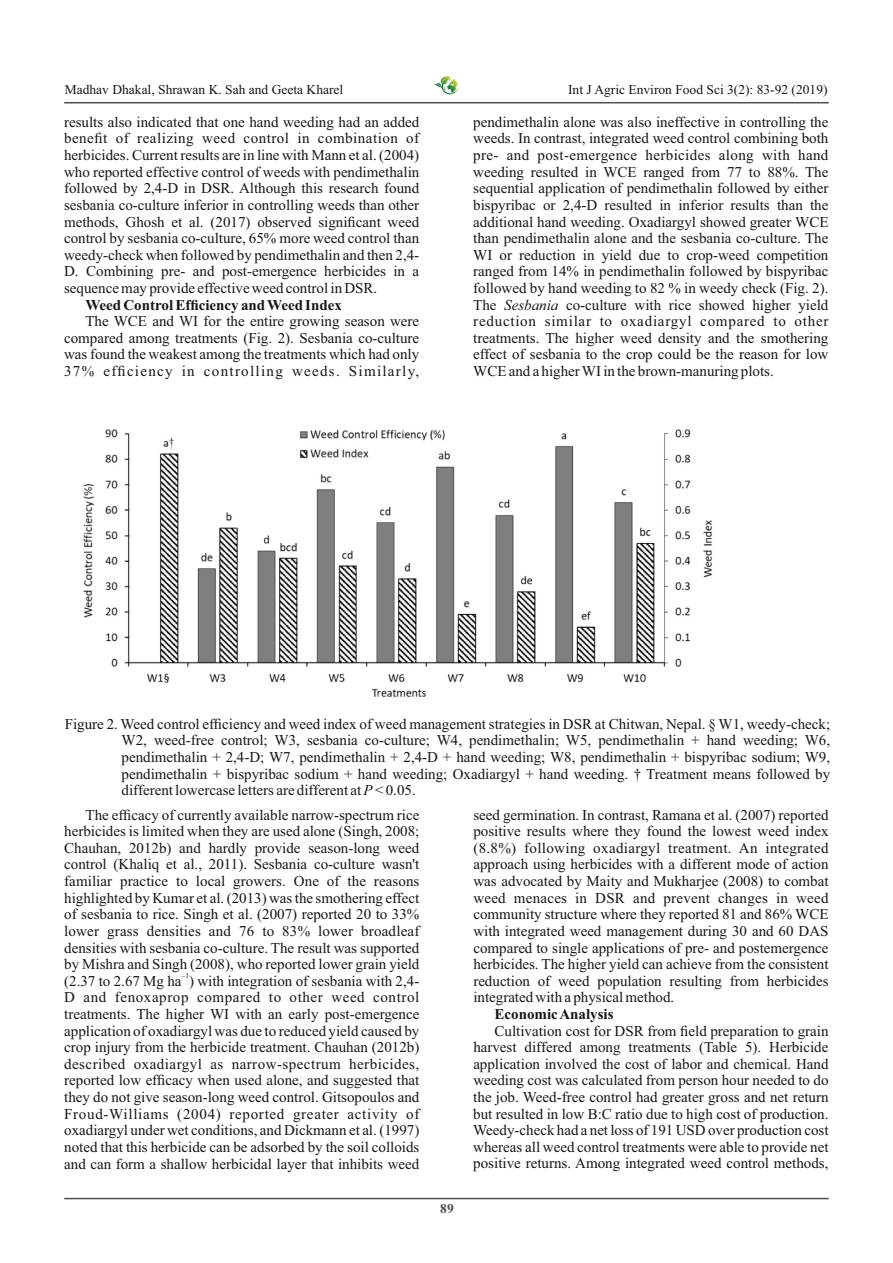
<style>
.page{position:relative;width:893px;height:1263px;background:#fff}
.page>*{position:absolute;margin:0;border:0;box-sizing:border-box;transform-origin:0 0}
.t1{font:15px/16.6px "Times New Roman";color:#151616;text-align:justify}
.t2{font:700 15px "Times New Roman";color:#151616}
.t3{font:13.5px "Times New Roman";color:#151616}
.t4{font:700 13.5px "Times New Roman";color:#4e4e4d}
.t5{font:7.5px "Times New Roman";color:#151616}
.s1{font-style:italic}
</style>
<div class="page">
<hr style="left:64px;top:1198px;width:765px;height:1px;background:#4e4e4d">
<svg style="left:434px;top:76px;width:25px;height:19px"></svg>
<hr style="left:64px;top:102px;width:765px;height:1px;background:#4e4e4d">
<img style="left:83px;top:429px;width:629px;height:268px">
<p class="t3" style="left:65px;top:84px;width:280px">Madhav Dhakal, Shrawan K. Sah and Geeta Kharel</p>
<p class="t3" style="left:568px;top:84px;width:261px">Int J Agric Environ Food Sci 3(2): 83-92 (2019)</p>
<p class="t1" style="left:64px;top:115px;width:357px">results also indicated that one hand weeding had an added benefit of realizing weed control in combination of herbicides. Current results are in line with Mann et al. (2004) who reported effective control of weeds with pendimethalin followed by 2,4-D in DSR. Although this research found sesbania co-culture inferior in controlling weeds than other methods, Ghosh et al. (2017) observed significant weed control by sesbania co-culture, 65% more weed control than weedy-check when followed by pendimethalin and then 2,4- D. Combining pre- and post-emergence herbicides in a sequence may provide effective weed control in DSR.</p>
<p class="t2" style="left:85px;top:299px;width:258px">Weed Control Efficiency and Weed Index</p>
<p class="t1" style="left:64px;top:314px;width:357px;text-indent:21px">The WCE and WI for the entire growing season were compared among treatments (Fig. 2). Sesbania co-culture was found the weakest among the treatments which had only 37% efficiency in controlling weeds. Similarly,</p>
<p class="t1" style="left:473px;top:115px;width:357px">pendimethalin alone was also ineffective in controlling the weeds. In contrast, integrated weed control combining both pre- and post-emergence herbicides along with hand weeding resulted in WCE ranged from 77 to 88%. The sequential application of pendimethalin followed by either bispyribac or 2,4-D resulted in inferior results than the additional hand weeding. Oxadiargyl showed greater WCE than pendimethalin alone and the sesbania co-culture. The WI or reduction in yield due to crop-weed competition ranged from 14% in pendimethalin followed by bispyribac followed by hand weeding to 82 % in weedy check (Fig. 2).<br>The <span class="s1">Sesbania</span> co-culture with rice showed higher yield reduction similar to oxadiargyl compared to other treatments. The higher weed density and the smothering effect of sesbania to the crop could be the reason for low WCE and a higher WI in the brown-manuring plots.</p>
<p class="t1" style="left:122px;top:717px;width:710px;text-indent:-57px">Figure 2. Weed control efficiency and weed index of weed management strategies in DSR at Chitwan, Nepal. § W1, weedy-check; W2, weed-free control; W3, sesbania co-culture; W4, pendimethalin; W5, pendimethalin + hand weeding; W6, pendimethalin + 2,4-D; W7, pendimethalin + 2,4-D + hand weeding; W8, pendimethalin + bispyribac sodium; W9, pendimethalin + bispyribac sodium + hand weeding; Oxadiargyl + hand weeding. † Treatment means followed by different lowercase letters are different at <span class="s1">P</span>&lt; 0.05.</p>
<p class="t1" style="left:64px;top:808px;width:357px;text-indent:21px">The efficacy of currently available narrow-spectrum rice herbicides is limited when they are used alone (Singh, 2008; Chauhan, 2012b) and hardly provide season-long weed control (Khaliq et al., 2011). Sesbania co-culture wasn't familiar practice to local growers. One of the reasons highlighted by Kumar et al. (2013) was the smothering effect of sesbania to rice. Singh et al. (2007) reported 20 to 33% lower grass densities and 76 to 83% lower broadleaf densities with sesbania co-culture. The result was supported by Mishra and Singh (2008), who reported lower grain yield</p>
<p class="t5" style="left:182px;top:973px;width:9px">–1</p>
<p class="t1" style="left:64px;top:974px;width:357px">(2.37 to 2.67 Mg ha ) with integration of sesbania with 2,4- D and fenoxaprop compared to other weed control treatments. The higher WI with an early post-emergence application of oxadiargyl was due to reduced yield caused by crop injury from the herbicide treatment. Chauhan (2012b) described oxadiargyl as narrow-spectrum herbicides, reported low efficacy when used alone, and suggested that they do not give season-long weed control. Gitsopoulos and Froud-Williams (2004) reported greater activity of oxadiargyl under wet conditions, and Dickmann et al. (1997) noted that this herbicide can be adsorbed by the soil colloids and can form a shallow herbicidal layer that inhibits weed</p>
<p class="t4" style="left:440px;top:1204px;width:15px">89</p>
<p class="t1" style="left:473px;top:808px;width:357px">seed germination. In contrast, Ramana et al. (2007) reported positive results where they found the lowest weed index (8.8%) following oxadiargyl treatment. An integrated approach using herbicides with a different mode of action was advocated by Maity and Mukharjee (2008) to combat weed menaces in DSR and prevent changes in weed community structure where they reported 81 and 86% WCE with integrated weed management during 30 and 60 DAS compared to single applications of pre- and postemergence herbicides. The higher yield can achieve from the consistent reduction of weed population resulting from herbicides integrated with a physical method.</p>
<p class="t2" style="left:495px;top:1009px;width:120px">Economic Analysis</p>
<p class="t1" style="left:473px;top:1024px;width:357px;text-indent:21px">Cultivation cost for DSR from field preparation to grain harvest differed among treatments (Table 5). Herbicide application involved the cost of labor and chemical. Hand weeding cost was calculated from person hour needed to do the job. Weed-free control had greater gross and net return but resulted in low B:C ratio due to high cost of production.<br>Weedy-check had a net loss of 191 USD over production cost whereas all weed control treatments were able to provide net positive returns. Among integrated weed control methods,</p>
</div>
